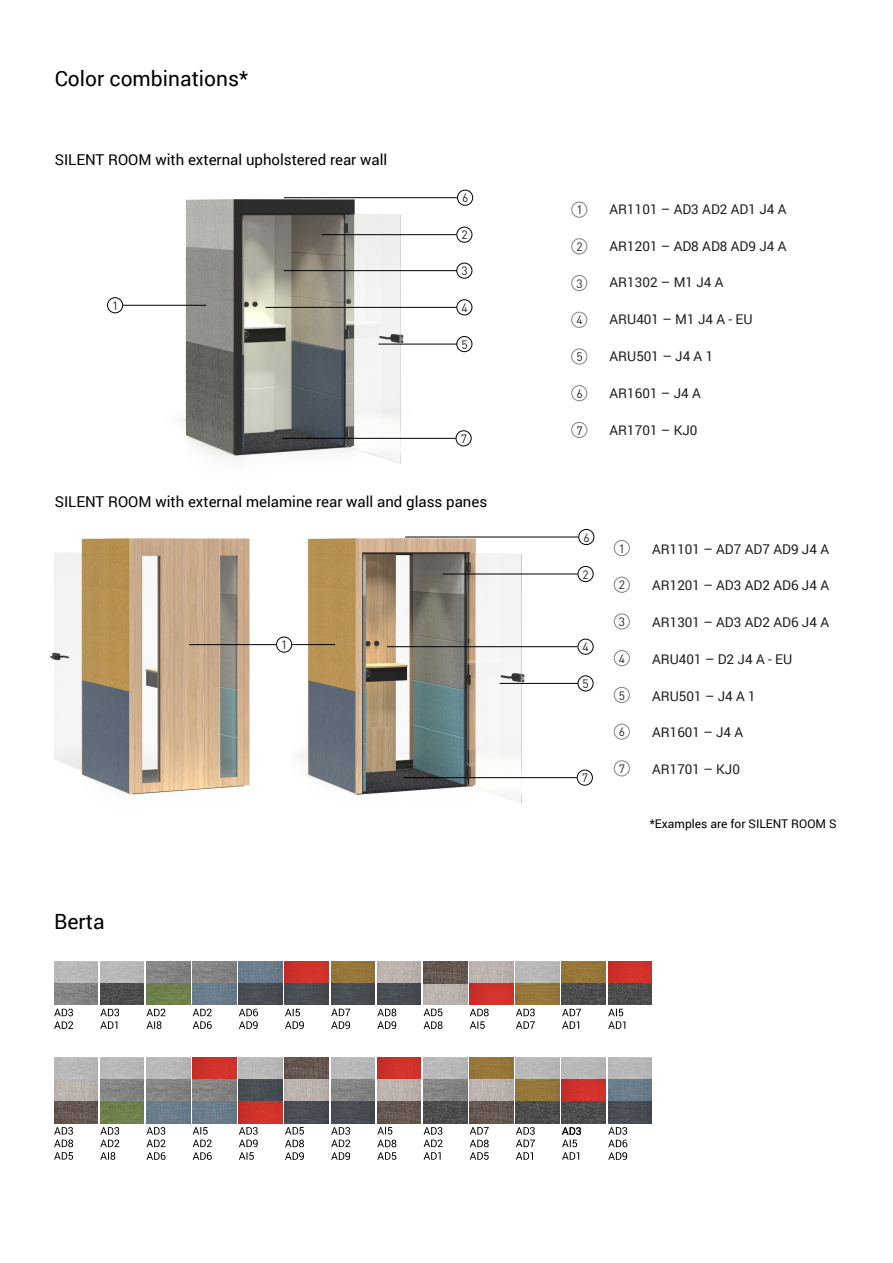
<style>
.page{position:relative;width:893px;height:1263px;background:#fff}
.page>*{position:absolute;margin:0;border:0;box-sizing:border-box;transform-origin:0 0}
.t1{font:21px "Roboto";color:#000}
.t2{font:15px "Roboto";color:#000}
.t3{font:13.5px "Roboto";color:#231f20}
.AB{font:12px "DIN Pro";color:#231f20}
.t4{font:12px "Roboto";color:#000}
.t5{font:10.5px "Roboto";color:#231f20}
</style>
<div class="page">
<img style="left:290px;top:536px;width:271px;height:267px">
<img style="left:50px;top:538px;width:240px;height:257px">
<img style="left:115px;top:197px;width:324px;height:267px">
<img style="left:54px;top:1058px;width:44px;height:65px">
<img style="left:100px;top:1058px;width:44px;height:65px">
<img style="left:146px;top:1058px;width:44px;height:65px">
<img style="left:193px;top:1058px;width:43px;height:65px">
<img style="left:239px;top:1058px;width:43px;height:65px">
<img style="left:285px;top:1058px;width:44px;height:65px">
<img style="left:331px;top:1058px;width:44px;height:65px">
<img style="left:377px;top:1058px;width:44px;height:65px">
<img style="left:423px;top:1058px;width:44px;height:65px">
<img style="left:470px;top:1058px;width:43px;height:65px">
<img style="left:516px;top:1058px;width:43px;height:65px">
<img style="left:562px;top:1058px;width:44px;height:65px">
<img style="left:608px;top:1058px;width:43px;height:65px">
<img style="left:100px;top:961px;width:44px;height:44px">
<img style="left:146px;top:961px;width:44px;height:44px">
<img style="left:470px;top:961px;width:43px;height:44px">
<img style="left:516px;top:961px;width:43px;height:44px">
<img style="left:562px;top:961px;width:44px;height:44px">
<img style="left:608px;top:961px;width:43px;height:44px">
<img style="left:423px;top:961px;width:44px;height:44px">
<img style="left:193px;top:961px;width:43px;height:44px">
<img style="left:239px;top:961px;width:43px;height:44px">
<img style="left:285px;top:961px;width:44px;height:44px">
<img style="left:331px;top:961px;width:44px;height:44px">
<img style="left:377px;top:961px;width:44px;height:44px">
<img style="left:54px;top:961px;width:44px;height:44px">
<div style="left:571px;top:422px;width:16px;height:16px;border:1px solid #808285;border-radius:50%"></div>
<div style="left:614px;top:760px;width:16px;height:16px;border:1px solid #808285;border-radius:50%"></div>
<div style="left:571px;top:385px;width:16px;height:16px;border:1px solid #808285;border-radius:50%"></div>
<div style="left:614px;top:724px;width:16px;height:16px;border:1px solid #808285;border-radius:50%"></div>
<div style="left:571px;top:348px;width:16px;height:16px;border:1px solid #808285;border-radius:50%"></div>
<div style="left:614px;top:687px;width:16px;height:16px;border:1px solid #808285;border-radius:50%"></div>
<div style="left:571px;top:312px;width:16px;height:16px;border:1px solid #808285;border-radius:50%"></div>
<div style="left:614px;top:650px;width:16px;height:16px;border:1px solid #808285;border-radius:50%"></div>
<div style="left:571px;top:275px;width:16px;height:16px;border:1px solid #808285;border-radius:50%"></div>
<div style="left:614px;top:613px;width:16px;height:16px;border:1px solid #808285;border-radius:50%"></div>
<div style="left:571px;top:238px;width:16px;height:16px;border:1px solid #808285;border-radius:50%"></div>
<div style="left:614px;top:577px;width:16px;height:16px;border:1px solid #808285;border-radius:50%"></div>
<div style="left:571px;top:202px;width:16px;height:16px;border:1px solid #808285;border-radius:50%"></div>
<div style="left:614px;top:540px;width:16px;height:16px;border:1px solid #808285;border-radius:50%"></div>
<div style="left:276px;top:637px;width:16px;height:15px;border:1px solid #000;border-radius:50%"></div>
<hr style="left:292px;top:644px;width:43px;height:1px;background:#000">
<hr style="left:189px;top:644px;width:87px;height:1px;background:#000">
<div style="left:577px;top:770px;width:16px;height:16px;border:1px solid #000;border-radius:50%"></div>
<div style="left:578px;top:529px;width:16px;height:16px;border:1px solid #000;border-radius:50%"></div>
<div style="left:578px;top:675px;width:15px;height:16px;border:1px solid #000;border-radius:50%"></div>
<div style="left:578px;top:639px;width:15px;height:16px;border:1px solid #000;border-radius:50%"></div>
<div style="left:578px;top:566px;width:15px;height:16px;border:1px solid #000;border-radius:50%"></div>
<hr style="left:443px;top:574px;width:135px;height:1px;background:#000">
<hr style="left:387px;top:646px;width:191px;height:1px;background:#000">
<hr style="left:500px;top:683px;width:78px;height:1px;background:#000">
<hr style="left:404px;top:777px;width:173px;height:1px;background:#000">
<hr style="left:405px;top:537px;width:173px;height:1px;background:#000">
<div style="left:107px;top:297px;width:16px;height:16px;border:1px solid #000;border-radius:50%"></div>
<hr style="left:123px;top:305px;width:83px;height:1px;background:#000">
<hr style="left:322px;top:234px;width:134px;height:1px;background:#000">
<div style="left:456px;top:430px;width:16px;height:16px;border:1px solid #000;border-radius:50%"></div>
<div style="left:457px;top:190px;width:16px;height:16px;border:1px solid #000;border-radius:50%"></div>
<div style="left:456px;top:336px;width:16px;height:16px;border:1px solid #000;border-radius:50%"></div>
<div style="left:456px;top:299px;width:16px;height:16px;border:1px solid #000;border-radius:50%"></div>
<div style="left:456px;top:263px;width:16px;height:16px;border:1px solid #000;border-radius:50%"></div>
<div style="left:456px;top:227px;width:16px;height:16px;border:1px solid #000;border-radius:50%"></div>
<hr style="left:284px;top:270px;width:173px;height:1px;background:#000">
<hr style="left:266px;top:307px;width:190px;height:1px;background:#000">
<hr style="left:378px;top:344px;width:79px;height:1px;background:#000">
<hr style="left:282px;top:438px;width:174px;height:1px;background:#000">
<hr style="left:284px;top:197px;width:173px;height:1px;background:#000">
<svg style="left:146px;top:1009px;width:20px;height:20px"></svg>
<svg style="left:193px;top:1009px;width:19px;height:20px"></svg>
<svg style="left:239px;top:1009px;width:19px;height:20px"></svg>
<svg style="left:285px;top:1009px;width:19px;height:20px"></svg>
<svg style="left:608px;top:1009px;width:17px;height:20px"></svg>
<svg style="left:193px;top:1127px;width:19px;height:33px"></svg>
<svg style="left:54px;top:1009px;width:19px;height:20px"></svg>
<svg style="left:100px;top:1009px;width:19px;height:20px"></svg>
<svg style="left:100px;top:1127px;width:19px;height:33px"></svg>
<svg style="left:146px;top:1127px;width:20px;height:33px"></svg>
<svg style="left:239px;top:1127px;width:19px;height:33px"></svg>
<svg style="left:331px;top:1127px;width:19px;height:33px"></svg>
<svg style="left:423px;top:1127px;width:20px;height:33px"></svg>
<svg style="left:562px;top:1127px;width:19px;height:33px"></svg>
<svg style="left:608px;top:1127px;width:19px;height:33px"></svg>
<svg style="left:331px;top:1009px;width:19px;height:20px"></svg>
<svg style="left:516px;top:1009px;width:19px;height:20px"></svg>
<svg style="left:562px;top:1009px;width:19px;height:20px"></svg>
<svg style="left:516px;top:1127px;width:19px;height:33px"></svg>
<svg style="left:377px;top:1009px;width:19px;height:20px"></svg>
<svg style="left:423px;top:1009px;width:19px;height:20px"></svg>
<svg style="left:470px;top:1009px;width:19px;height:20px"></svg>
<svg style="left:470px;top:1127px;width:19px;height:33px"></svg>
<svg style="left:377px;top:1127px;width:19px;height:33px"></svg>
<svg style="left:285px;top:1127px;width:19px;height:33px"></svg>
<svg style="left:54px;top:1127px;width:19px;height:33px"></svg>
<p class="t1" style="left:55px;top:64px;width:195px">Color combinations*</p>
<p class="t2" style="left:55px;top:149px;width:334px">SILENT ROOM with external upholstered rear wall</p>
<p class="AB" style="left:112px;top:297px;width:8px">1</p>
<p class="AB" style="left:462px;top:190px;width:8px">6</p>
<p class="AB" style="left:461px;top:227px;width:8px">2</p>
<p class="AB" style="left:461px;top:263px;width:8px">3</p>
<p class="AB" style="left:461px;top:299px;width:8px">4</p>
<p class="AB" style="left:461px;top:336px;width:8px">5</p>
<p class="AB" style="left:461px;top:430px;width:8px">7</p>
<p class="t2" style="left:55px;top:492px;width:434px">SILENT ROOM with external melamine rear wall and glass panes</p>
<p class="t1" style="left:54px;top:907px;width:52px">Berta</p>
<p class="AB" style="left:281px;top:637px;width:8px">1</p>
<p class="AB" style="left:576px;top:202px;width:8px">1</p>
<p class="AB" style="left:576px;top:238px;width:8px">2</p>
<p class="AB" style="left:576px;top:275px;width:8px">3</p>
<p class="AB" style="left:576px;top:312px;width:8px">4</p>
<p class="AB" style="left:576px;top:349px;width:8px">5</p>
<p class="AB" style="left:576px;top:385px;width:8px">6</p>
<p class="AB" style="left:576px;top:422px;width:8px">7</p>
<p class="t3" style="left:609px;top:200px;width:179px">AR1101 – AD3 AD2 AD1 J4 A</p>
<p class="t3" style="left:609px;top:236px;width:179px">AR1201 – AD8 AD8 AD9 J4 A</p>
<p class="t3" style="left:609px;top:273px;width:116px">AR1302 – M1 J4 A</p>
<p class="t3" style="left:609px;top:310px;width:145px">ARU401 – M1 J4 A - EU</p>
<p class="t3" style="left:609px;top:347px;width:105px">ARU501 – J4 A 1</p>
<p class="t3" style="left:609px;top:383px;width:93px">AR1601 – J4 A</p>
<p class="t3" style="left:609px;top:420px;width:89px">AR1701 – KJ0</p>
<p class="AB" style="left:583px;top:529px;width:8px">6</p>
<p class="AB" style="left:583px;top:566px;width:8px">2</p>
<p class="AB" style="left:583px;top:639px;width:8px">4</p>
<p class="AB" style="left:583px;top:675px;width:8px">5</p>
<p class="AB" style="left:582px;top:770px;width:8px">7</p>
<p class="AB" style="left:619px;top:540px;width:8px">1</p>
<p class="AB" style="left:619px;top:577px;width:8px">2</p>
<p class="AB" style="left:619px;top:613px;width:8px">3</p>
<p class="AB" style="left:619px;top:650px;width:8px">4</p>
<p class="AB" style="left:619px;top:687px;width:8px">5</p>
<p class="AB" style="left:619px;top:724px;width:8px">6</p>
<p class="AB" style="left:619px;top:760px;width:8px">7</p>
<p class="t3" style="left:652px;top:539px;width:179px">AR1101 – AD7 AD7 AD9 J4 A</p>
<p class="t3" style="left:652px;top:576px;width:179px">AR1201 – AD3 AD2 AD6 J4 A</p>
<p class="t3" style="left:652px;top:613px;width:179px">AR1301 – AD3 AD2 AD6 J4 A</p>
<p class="t3" style="left:652px;top:649px;width:142px">ARU401 – D2 J4 A - EU</p>
<p class="t3" style="left:652px;top:686px;width:105px">ARU501 – J4 A 1</p>
<p class="t3" style="left:652px;top:723px;width:93px">AR1601 – J4 A</p>
<p class="t3" style="left:652px;top:760px;width:89px">AR1701 – KJ0</p>
<p class="t4" style="left:650px;top:815px;width:188px">*Examples are for SILENT ROOM S</p>
<p class="t5" style="left:562px;top:1123px;width:21px">AD3</p>
</div>
